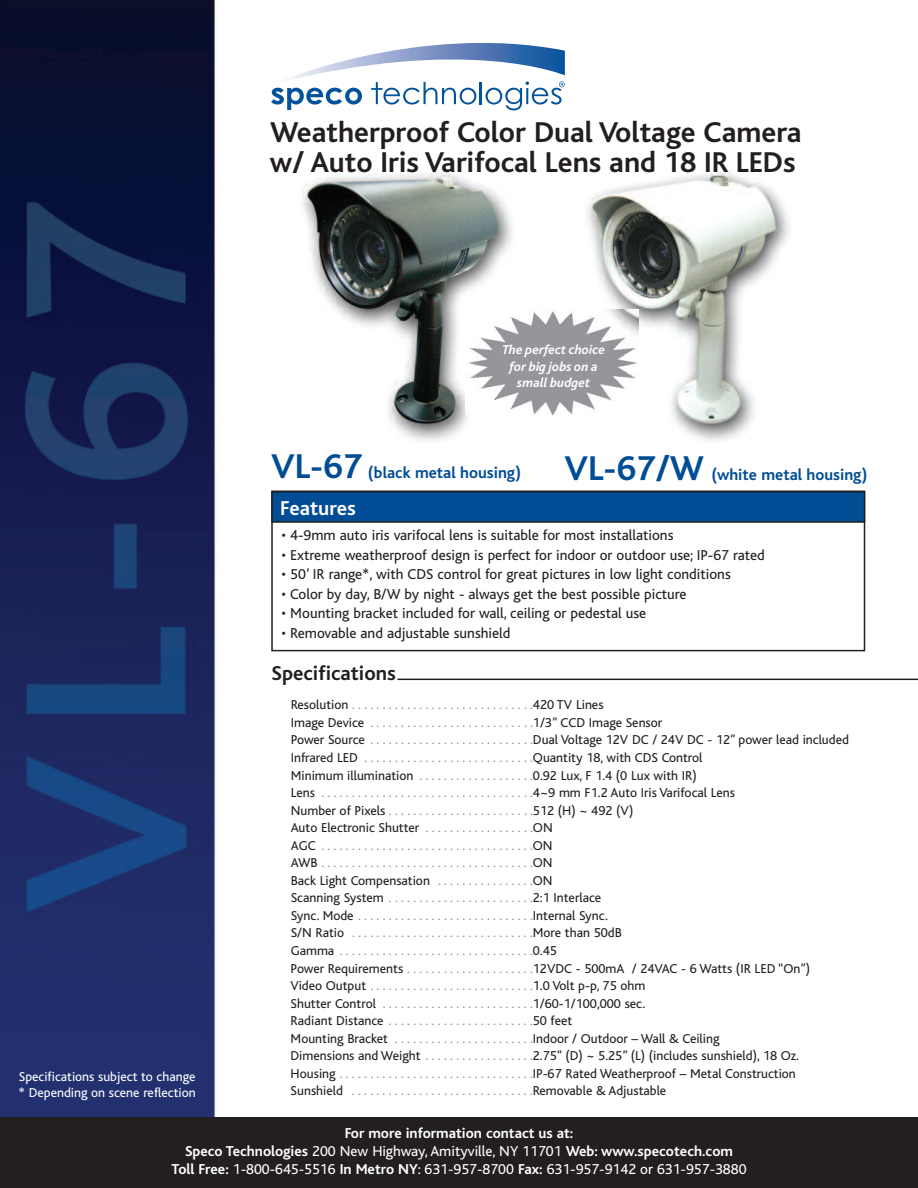
<style>
.page{position:relative;width:918px;height:1188px;background:#fff}
.page>*{position:absolute;margin:0;border:0;box-sizing:border-box;transform-origin:0 0}
.t1{font:700 30px/30px "Bliss";color:#231f20}
.t2{font:700 21px "Bliss";color:#231f20}
.t3{font:700 21px "Bliss";color:#fff}
.t4{font:700 16.5px "Bliss";color:#014d95}
.t5{font:15px "Bliss";color:#231f20}
.t6{font:700 15px/18px "Bliss";color:#fff;text-align:center}
.t7{font:13.5px/17.5px "Bliss";color:#231f20}
.t8{font:13.5px/16.2px "Bliss";color:#fff}
.t9{font:italic 700 13.5px/16.2px "Bliss";color:#fff;text-align:center}
.s1{font-size:36px}
.s2{color:#939598}
.s3{font-weight:400}
</style>
<div class="page">
<img style="left:0;top:0;width:908px;height:1117px">
<div style="left:0;top:1117px;width:918px;height:71px;background:#231f20"></div>
<hr style="left:397px;top:679px;width:521px;height:1px;background:#231f20">
<svg style="left:271px;top:22px;width:294px;height:88px"></svg>
<div style="left:271px;top:490px;width:594px;height:161px;border:2px solid #231f20"></div>
<div style="left:272px;top:492px;width:593px;height:30px;background:#014d95"></div>
<div style="left:271px;top:491px;width:594px;height:32px;border:2px solid #231f20"></div>
<img style="left:466px;top:309px;width:173px;height:108px">
<h1 class="t1" style="left:270px;top:120px;width:533px">Weatherproof Color Dual Voltage Camera w/ Auto Iris Varifocal Lens and 18 IR LEDs</h1>
<p class="t9" style="left:502px;top:343px;width:104px">The perfect choice for big jobs on a small budget</p>
<p class="t4" style="left:271px;top:467px;width:252px"><span class="s1">VL-67</span> (black metal housing)</p>
<h2 class="t3" style="left:280px;top:501px;width:77px">Features</h2>
<p class="t4" style="left:564px;top:469px;width:305px"><span class="s1">VL-67/W</span> (white metal housing)</p>
<p class="t5" style="left:282px;top:530px;width:393px">• 4-9mm auto iris varifocal lens is suitable for most installations</p>
<p class="t5" style="left:282px;top:550px;width:485px">• Extreme weatherproof design is perfect for indoor or outdoor use; IP-67 rated</p>
<p class="t5" style="left:282px;top:569px;width:451px">• 50’ IR range*, with CDS control for great pictures in low light conditions</p>
<p class="t5" style="left:282px;top:589px;width:407px">• Color by day, B/W by night - always get the best possible picture</p>
<p class="t5" style="left:282px;top:608px;width:366px">• Mounting bracket included for wall, ceiling or pedestal use</p>
<p class="t5" style="left:282px;top:628px;width:230px">• Removable and adjustable sunshield</p>
<h2 class="t2" style="left:272px;top:667px;width:126px">Specifications</h2>
<p class="t7" style="left:291px;top:698px;width:560px">Resolution<span class="s2">..............................</span>420TVLines<br>ImageDevice <span class="s2">...........................</span>1/3”CCDImageSensor<br>Power Source <span class="s2">. . . . . . . . . . . . . . . . . . . . . . . . . . .</span>Dual Voltage 12V DC / 24V DC - 12” power lead included InfraredLED <span class="s2">............................</span>Quantity18,withCDSControl<br>Minimum illumination <span class="s2">. . . . . . . . . . . . . . . . . . .</span>0.92 Lux, F 1.4 (0 Lux with IR)<br>Lens <span class="s2">...................................</span>4~9mmF1.2AutoIrisVarifocalLens NumberofPixels<span class="s2">........................</span>512(H)~492(V)<br>Auto Electronic Shutter <span class="s2">. . . . . . . . . . . . . . . . . .</span>ON<br>AGC <span class="s2">...................................</span>ON<br>AWB<span class="s2">...................................</span>ON<br>Back Light Compensation <span class="s2">. . . . . . . . . . . . . . . .</span>ON<br>ScanningSystem <span class="s2">........................</span>2:1Interlace Sync.Mode<span class="s2">.............................</span>InternalSync.<br>S/NRatio <span class="s2">..............................</span>Morethan50dB<br>Gamma <span class="s2">................................</span>0.45<br>Power Requirements <span class="s2">. . . . . . . . . . . . . . . . . . . . .</span>12VDC - 500mA / 24VAC - 6 Watts (IR LED “On”)<br>VideoOutput<span class="s2">...........................</span>1.0Voltp-p,75ohm<br>Shutter Control <span class="s2">. . . . . . . . . . . . . . . . . . . . . . . . .</span>1/60-1/100,000 sec.<br>RadiantDistance <span class="s2">........................</span>50feet<br>Mounting Bracket <span class="s2">. . . . . . . . . . . . . . . . . . . . . . .</span>Indoor / Outdoor – Wall &amp; Ceiling<br>Dimensions and Weight <span class="s2">. . . . . . . . . . . . . . . . . .</span>2.75” (D) ~ 5.25” (L) (includes sunshield), 18 Oz.<br>Housing <span class="s2">. . . . . . . . . . . . . . . . . . . . . . . . . . . . . . . .</span>IP-67 Rated Weatherproof – Metal Construction Sunshield <span class="s2">..............................</span>Removable&amp;Adjustable</p>
<p class="t8" style="left:19px;top:1070px;width:179px">Specifications subject to change * Depending on scene reflection</p>
<p class="t6" style="left:171px;top:1126px;width:577px">For more information contact us at:<br>Speco Technologies <span class="s3">200 New Highway, Amityville, NY 11701</span> Web: www.specotech.com<br>Toll Free: <span class="s3">1-800-645-5516</span> In Metro NY<span class="s3">: 631-957-8700</span> Fax: <span class="s3">631-957-9142 or 631-957-3880</span></p>
</div>
